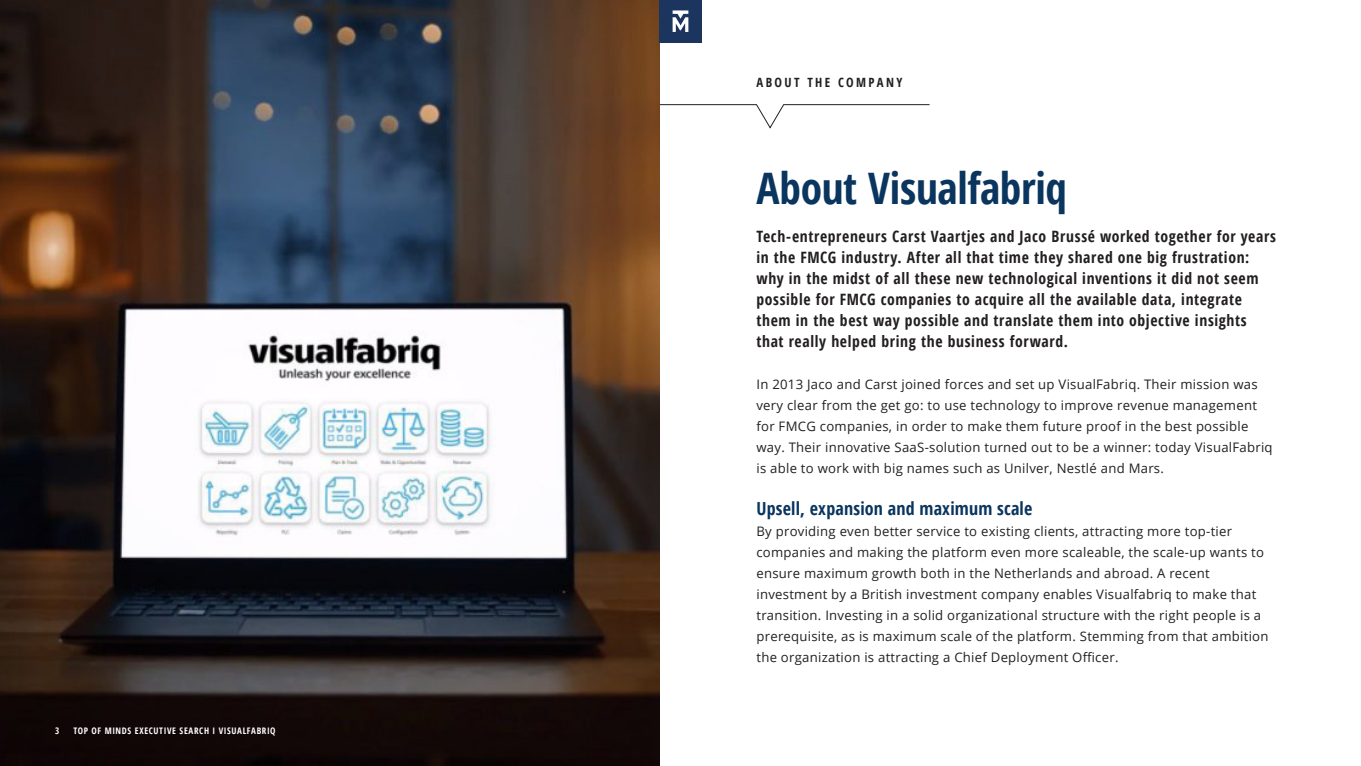
<style>
.page{position:relative;width:1361px;height:766px;background:#fff}
.page>*{position:absolute;margin:0;border:0;box-sizing:border-box;transform-origin:0 0}
.Page_header_kopie{font:700 condensed 43.42px "Open Sans";letter-spacing:-.01em;color:#0a355e}
.t1{font:700 condensed 18px "Open Sans";letter-spacing:.01em;color:#0a355e}
.t2{font:700 condensed 15.67px/21px "Open Sans";letter-spacing:.04em;color:#231f20}
.t3{font:13.12px/21px "Open Sans";letter-spacing:.02em;color:#231f20}
.t4{font:700 condensed 12.75px "Open Sans";letter-spacing:.185em;color:#231f20}
.t5{font:700 condensed 9px "Open Sans";letter-spacing:.07em;color:#fff}
</style>
<div class="page">
<svg style="left:659px;top:104px;width:271px;height:24px"></svg>
<img style="left:0;top:0;width:659px;height:765px">
<div style="left:659px;top:0;width:43px;height:43px;background:#1c355e"></div>
<svg style="left:672px;top:10px;width:16px;height:22px"></svg>
<p class="t5" style="left:55px;top:724px;width:6px">3</p>
<p class="t5" style="left:73px;top:724px;width:204px">TOP OF MINDS EXECUTIVE SEARCH I VISUALFABRIQ</p>
<p class="t4" style="left:756px;top:73px;width:147px">ABOUT THE COMPANY</p>
<p class="Page_header_kopie" style="left:756px;top:158px;width:312px">About Visualfabriq</p>
<p class="t2" style="left:756px;top:225px;width:521px">Tech-entrepreneurs Carst Vaartjes and Jaco Brussé worked together for years in the FMCG industry. After all that time they shared one big frustration: why in the midst of all these new technological inventions it did not seem possible for FMCG companies to acquire all the available data, integrate them in the best way possible and translate them into objective insights that really helped bring the business forward.</p>
<p class="t3" style="left:756px;top:373px;width:518px">In 2013 Jaco and Carst joined forces and set up VisualFabriq. Their mission was very clear from the get go: to use technology to improve revenue management for FMCG companies, in order to make them future proof in the best possible way. Their innovative SaaS-solution turned out to be a winner: today VisualFabriq is able to work with big names such as Unilver, Nestlé and Mars.</p>
<p class="t1" style="left:756px;top:495px;width:277px">Upsell, expansion and maximum scale</p>
<p class="t3" style="left:756px;top:520px;width:513px">By providing even better service to existing clients, attracting more top-tier companies and making the platform even more scaleable, the scale-up wants to ensure maximum growth both in the Netherlands and abroad. A recent investment by a British investment company enables Visualfabriq to make that transition. Investing in a solid organizational structure with the right people is a prerequisite, as is maximum scale of the platform. Stemming from that ambition the organization is attracting a Chief Deployment Officer.</p>
</div>
